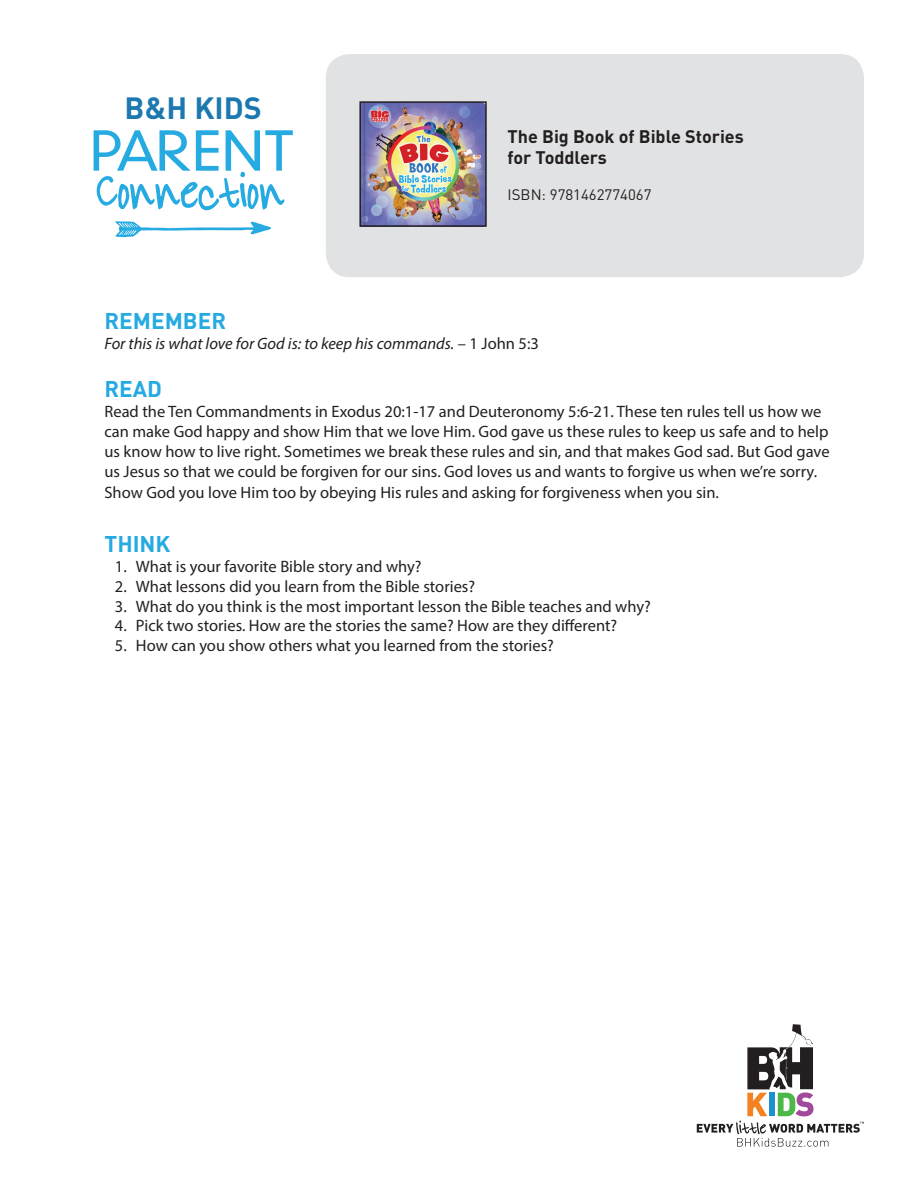
<style>
.page{position:relative;width:918px;height:1188px;background:#fff}
.page>*{position:absolute;margin:0;border:0;box-sizing:border-box;transform-origin:0 0}
.t1{font:700 30.3px "DIN";color:#1c79af}
.t2{font:700 22.5px "DIN";color:#25aae1}
.t3{font:700 18px "DIN";color:#231f20}
.t4{font:16.5px/19.8px "Myriad Pro";color:#231f20}
.t5{font:italic 16.5px "Myriad Pro";color:#231f20}
.t6{font:15px "DIN";color:#231f20}
.s1{font-style:normal}
</style>
<div class="page">
<div style="left:326px;top:54px;width:538px;height:223px;background:#e1e2e4;border-radius:24px"></div>
<svg style="left:94px;top:130px;width:199px;height:80px"></svg>
<svg style="left:115px;top:221px;width:156px;height:16px"></svg>
<svg style="left:697px;top:1024px;width:167px;height:123px"></svg>
<img style="left:362px;top:104px;width:122px;height:120px">
<div style="left:359px;top:101px;width:128px;height:126px;border:2px solid #231f20"></div>
<p class="t1" style="left:125px;top:89px;width:139px">B&amp;H KIDS</p>
<p class="t3" style="left:508px;top:124px;width:238px">The Big Book of Bible Stories</p>
<p class="t3" style="left:508px;top:146px;width:101px">for Toddlers</p>
<p class="t6" style="left:508px;top:185px;width:146px">ISBN: 9781462774067</p>
<p class="t2" style="left:104px;top:306px;width:123px">REMEMBER</p>
<p class="t5" style="left:104px;top:333px;width:436px">For this is what love for God is: to keep his commands. <span class="s1">– 1 John 5:3</span></p>
<p class="t2" style="left:104px;top:374px;width:59px">READ</p>
<p class="t4" style="left:104px;top:401px;width:727px">Read the Ten Commandments in Exodus 20:1-17 and Deuteronomy 5:6-21. These ten rules tell us how we can make God happy and show Him that we love Him. God gave us these rules to keep us safe and to help us know how to live right. Sometimes we break these rules and sin, and that makes God sad. But God gave us Jesus so that we could be forgiven for our sins. God loves us and wants to forgive us when we’re sorry.</p>
<p class="t4" style="left:104px;top:482px;width:616px">Show God you love Him too by obeying His rules and asking for forgiveness when you sin.</p>
<p class="t2" style="left:104px;top:529px;width:68px">THINK</p>
<p class="t4" style="left:115px;top:556px;width:308px">1. What is your favorite Bible story and why?</p>
<p class="t4" style="left:115px;top:576px;width:362px">2. What lessons did you learn from the Bible stories?</p>
<p class="t4" style="left:115px;top:596px;width:537px">3. What do you think is the most important lesson the Bible teaches and why?</p>
<p class="t4" style="left:115px;top:616px;width:504px">4. Pick two stories. How are the stories the same? How are they different?</p>
<p class="t4" style="left:115px;top:635px;width:440px">5. How can you show others what you learned from the stories?</p>
</div>
